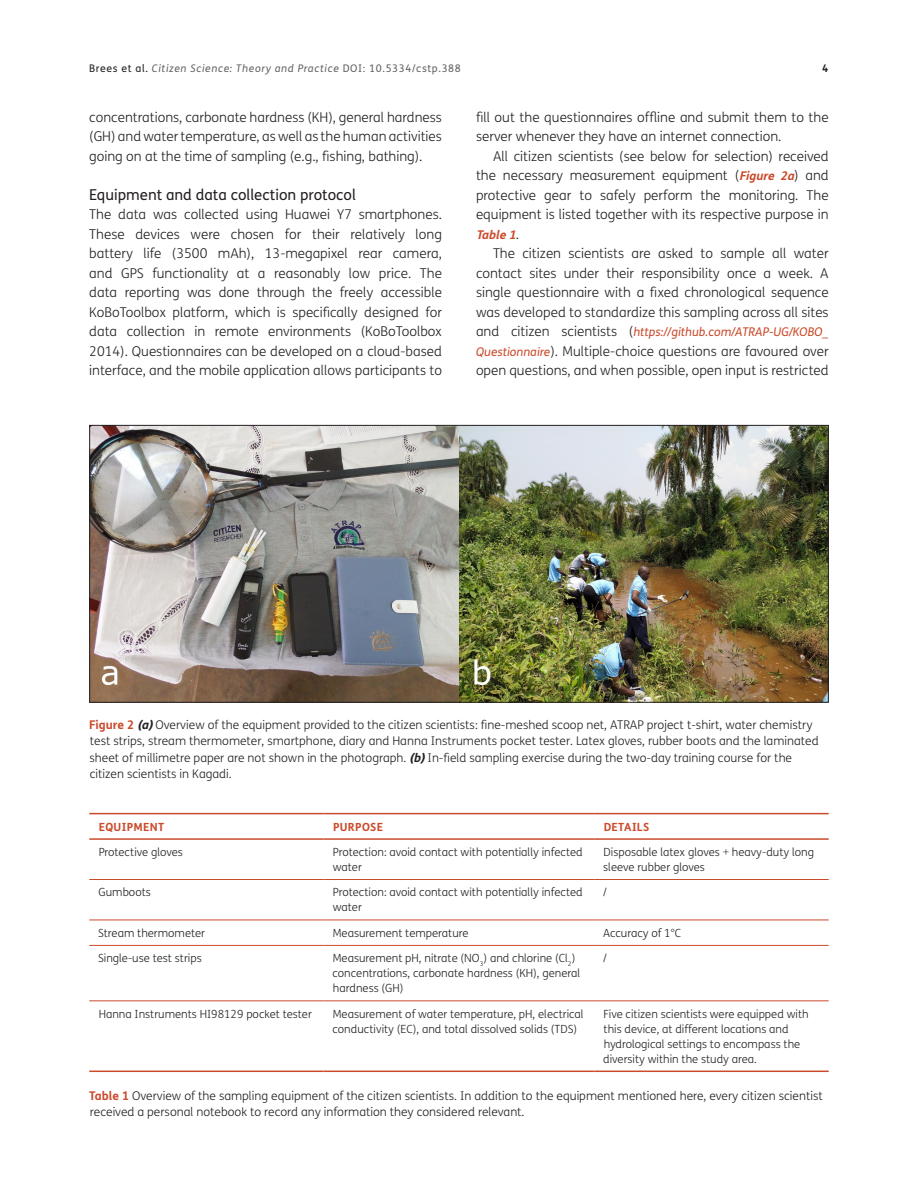
<style>
.page{position:relative;width:918px;height:1188px;background:#fff}
.page>*{position:absolute;margin:0;border:0;box-sizing:border-box;transform-origin:0 0}
.t1{font:15px "FS Me";color:#231f20}
.Body_Copy{font:300 13.5px/19.5px "FS Me";color:#231f20;text-align:justify}
.Body_Copy_-_1st_Para{font:300 13.5px/19.5px "FS Me";color:#231f20;text-align:justify}
.Figure_copy{font:300 12px/16.5px "FS Me";color:#231f20}
.Body_Copy-2{font:italic 12px "FS Me";color:#cb4a2b}
.Body_Copy-3{font:italic 700 12px "FS Me";color:#cb4a2b}
.Table_Copy{font:300 11.25px/15px "FS Me";color:#231f20}
.Table_Headings{font:700 11.25px "FS Me";letter-spacing:.03em;color:#cb4a2b}
.t2{font:italic 10.5px "FS Me";letter-spacing:.06em;color:#636366}
.t3{font:700 10.5px "FS Me";color:#231f20}
.s1{font-style:normal;color:#231f20}
.s2{font-style:normal}
.s3{font-weight:700;font-style:italic;font-size:12px;color:#cb4a2b}
.s4{font-weight:300;font-style:normal;font-size:13.5px;color:#231f20}
.s5{font-weight:400;font-style:italic;font-size:12px;color:#cb4a2b}
.s6{font-weight:700;color:#cb4a2b}
.s7{font-weight:700;font-style:italic}
</style>
<div class="page">
<img style="left:91px;top:427px;width:736px;height:274px">
<hr style="left:89px;top:813px;width:235px;height:1px;background:#cb4a2b">
<hr style="left:324px;top:813px;width:270px;height:1px;background:#cb4a2b">
<hr style="left:594px;top:813px;width:235px;height:1px;background:#cb4a2b">
<hr style="left:89px;top:838px;width:235px;height:2px;background:#cb4a2b">
<hr style="left:324px;top:838px;width:270px;height:2px;background:#cb4a2b">
<hr style="left:594px;top:838px;width:235px;height:2px;background:#cb4a2b">
<hr style="left:89px;top:879px;width:235px;height:1px;background:#cb4a2b">
<hr style="left:324px;top:879px;width:270px;height:1px;background:#cb4a2b">
<hr style="left:594px;top:879px;width:235px;height:1px;background:#cb4a2b">
<hr style="left:89px;top:920px;width:235px;height:1px;background:#cb4a2b">
<hr style="left:324px;top:920px;width:270px;height:1px;background:#cb4a2b">
<hr style="left:594px;top:920px;width:235px;height:1px;background:#cb4a2b">
<hr style="left:89px;top:945px;width:235px;height:1px;background:#cb4a2b">
<hr style="left:324px;top:945px;width:270px;height:1px;background:#cb4a2b">
<hr style="left:594px;top:945px;width:235px;height:1px;background:#cb4a2b">
<hr style="left:89px;top:1000px;width:235px;height:1px;background:#cb4a2b">
<hr style="left:324px;top:1000px;width:270px;height:1px;background:#cb4a2b">
<hr style="left:594px;top:1000px;width:235px;height:1px;background:#cb4a2b">
<hr style="left:89px;top:1071px;width:235px;height:1px;background:#cb4a2b">
<hr style="left:324px;top:1071px;width:270px;height:1px;background:#cb4a2b">
<hr style="left:594px;top:1071px;width:235px;height:1px;background:#cb4a2b">
<p class="t2" style="left:89px;top:62px;width:373px"><span class="s1">Brees et al.</span> Citizen Science: Theory and Practice <span class="s2">DOI: 10.5334/cstp.388</span></p>
<p class="t3" style="left:822px;top:61px;width:8px">4</p>
<p class="Body_Copy" style="left:89px;top:107px;width:354px">concentrations, carbonate hardness (KH), general hardness (GH) and water temperature, as well as the human activities going on at the time of sampling (e.g., fishing, bathing).</p>
<h3 class="t1" style="left:89px;top:186px;width:268px">Equipment and data collection protocol</h3>
<p class="Body_Copy_-_1st_Para" style="left:89px;top:205px;width:354px">The data was collected using Huawei Y7 smartphones.<br>These devices were chosen for their relatively long battery life (3500 mAh), 13-megapixel rear camera, and GPS functionality at a reasonably low price. The data reporting was done through the freely accessible KoBoToolbox platform, which is specifically designed for data collection in remote environments (KoBoToolbox 2014). Questionnaires can be developed on a cloud-based interface, and the mobile application allows participants to</p>
<p class="Body_Copy_-_1st_Para" style="left:476px;top:107px;width:354px">fill out the questionnaires offline and submit them to the server whenever they have an internet connection.</p>
<p class="Body_Copy" style="left:476px;top:146px;width:354px;text-indent:17px">All citizen scientists (see below for selection) received the necessary measurement equipment (<span class="s3">Figure 2a</span>) and protective gear to safely perform the monitoring. The equipment is listed together with its respective purpose in</p>
<p class="Body_Copy-3" style="left:476px;top:227px;width:45px">Table 1<span class="s4">.</span></p>
<p class="Body_Copy" style="left:476px;top:244px;width:354px;text-indent:17px">The citizen scientists are asked to sample all water contact sites under their responsibility once a week. A single questionnaire with a fixed chronological sequence was developed to standardize this sampling across all sites</p>
<p class="Body_Copy-2" style="left:476px;top:325px;width:354px"><span class="s4">and citizen scientists (</span>https://github.com/ATRAP-UG/KOBO_</p>
<p class="Body_Copy" style="left:476px;top:341px;width:354px"><span class="s5">Questionnaire</span>). Multiple-choice questions are favoured over open questions, and when possible, open input is restricted</p>
<p class="Figure_copy" style="left:89px;top:717px;width:731px"><span class="s6">Figure 2</span> <span class="s7">(a)</span>Overview of the equipment provided to the citizen scientists: fine-meshed scoop net, ATRAP project t-shirt, water chemistry test strips, stream thermometer, smartphone, diary and Hanna Instruments pocket tester. Latex gloves, rubber boots and the laminated sheet of millimetre paper are not shown in the photograph. <span class="s7">(b)</span>In-field sampling exercise during the two-day training course for the citizen scientists in Kagadi.</p>
<p class="Table_Headings" style="left:99px;top:820px;width:67px">EQUIPMENT</p>
<p class="Table_Headings" style="left:333px;top:820px;width:52px">PURPOSE</p>
<p class="Table_Headings" style="left:604px;top:820px;width:47px">DETAILS</p>
<p class="Table_Copy" style="left:99px;top:845px;width:86px">Protective gloves</p>
<p class="Table_Copy" style="left:333px;top:845px;width:251px">Protection: avoid contact with potentially infected water</p>
<p class="Table_Copy" style="left:603px;top:845px;width:212px">Disposable latex gloves + heavy-duty long sleeve rubber gloves</p>
<p class="Table_Copy" style="left:99px;top:885px;width:54px">Gumboots</p>
<p class="Table_Copy" style="left:333px;top:885px;width:251px">Protection: avoid contact with potentially infected water</p>
<p class="Table_Copy" style="left:603px;top:885px;width:5px">/</p>
<p class="Table_Copy" style="left:98px;top:926px;width:109px">Stream thermometer</p>
<p class="Table_Copy" style="left:333px;top:926px;width:137px">Measurement temperature</p>
<p class="Table_Copy" style="left:603px;top:926px;width:80px">Accuracy of 1°C</p>
<p class="Table_Copy" style="left:98px;top:951px;width:105px">Single-use test strips</p>
<p class="Table_Copy" style="left:333px;top:951px;width:249px">Measurement pH, nitrate (NO<sub>3</sub>) and chlorine (Cl<sub>2</sub>) concentrations, carbonate hardness (KH), general hardness (GH)</p>
<p class="Table_Copy" style="left:603px;top:951px;width:5px">/</p>
<p class="Table_Copy" style="left:99px;top:1007px;width:215px">Hanna Instruments HI98129 pocket tester</p>
<p class="Table_Copy" style="left:333px;top:1007px;width:253px">Measurement of water temperature, pH, electrical conductivity (EC), and total dissolved solids (TDS)</p>
<p class="Table_Copy" style="left:603px;top:1007px;width:207px">Five citizen scientists were equipped with this device, at different locations and hydrological settings to encompass the diversity within the study area.</p>
<p class="Figure_copy" style="left:89px;top:1087px;width:735px"><span class="s6">Table 1</span> Overview of the sampling equipment of the citizen scientists. In addition to the equipment mentioned here, every citizen scientist received a personal notebook to record any information they considered relevant.</p>
</div>
